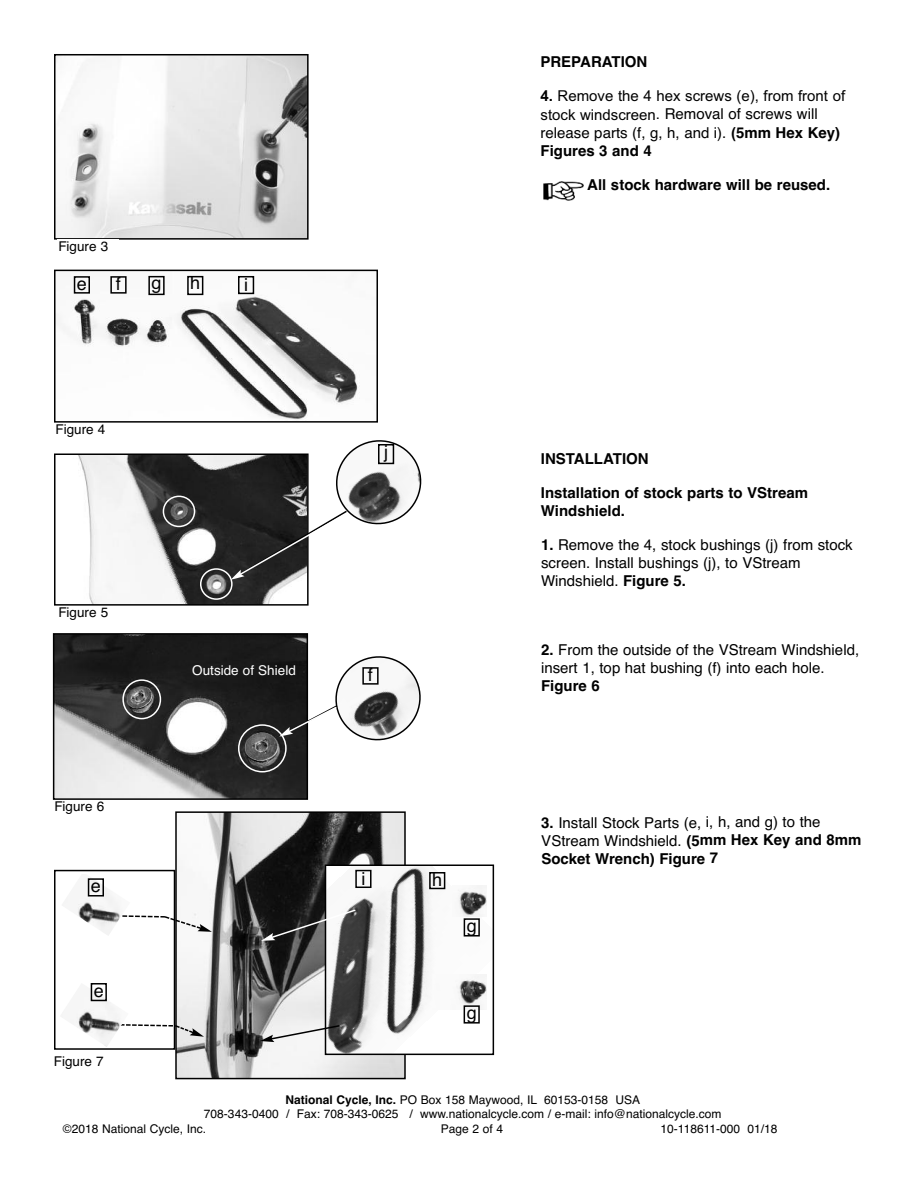
<style>
.page{position:relative;width:918px;height:1188px;background:#fff}
.page>*{position:absolute;margin:0;border:0;box-sizing:border-box;transform-origin:0 0}
.t1{font:18px "Helvetica";color:#000}
.t2{font:15px/18px "Helvetica";color:#000}
.t3{font:700 15px/18.1px "Helvetica";color:#000}
.t4{font:15px "Arial";color:#000}
.t5{font:13.5px "Helvetica";color:#000}
.t6{font:13.5px "Helvetica";color:#fff}
.t7{font:12px "Helvetica";color:#000}
.s1{font-weight:700}
.s2{font-family:"Arial"}
.s3{font-family:"Arial";font-weight:700}
</style>
<div class="page">
<svg style="left:477px;top:864px;width:18px;height:39px"></svg>
<img style="left:57px;top:57px;width:249px;height:180px">
<div style="left:54px;top:54px;width:255px;height:186px;border:2px solid #000"></div>
<img style="left:544px;top:182px;width:40px;height:19px">
<img style="left:57px;top:275px;width:303px;height:145px">
<div style="left:54px;top:270px;width:324px;height:153px;border:2px solid #000"></div>
<div style="left:187px;top:276px;width:16px;height:19px;border:2px solid #000"></div>
<div style="left:74px;top:276px;width:16px;height:18px;border:2px solid #000"></div>
<div style="left:110px;top:276px;width:17px;height:18px;border:2px solid #000"></div>
<div style="left:148px;top:276px;width:17px;height:19px;border:2px solid #000"></div>
<div style="left:238px;top:276px;width:16px;height:18px;border:2px solid #000"></div>
<img style="left:78px;top:456px;width:192px;height:147px">
<div style="left:54px;top:453px;width:255px;height:153px;border:2px solid #000"></div>
<img style="left:56px;top:636px;width:249px;height:161px">
<div style="left:53px;top:633px;width:255px;height:167px;border:2px solid #000"></div>
<svg style="left:122px;top:679px;width:39px;height:40px;background:#585858"></svg>
<svg style="left:238px;top:650px;width:183px;height:122px"></svg>
<svg style="left:163px;top:440px;width:259px;height:160px"></svg>
<div style="left:362px;top:667px;width:17px;height:18px;border:2px solid #000"></div>
<img style="left:178px;top:814px;width:225px;height:262px">
<div style="left:175px;top:811px;width:231px;height:268px;border:2px solid #000"></div>
<div style="left:54px;top:870px;width:121px;height:180px;border:2px solid #000"></div>
<img style="left:328px;top:868px;width:163px;height:184px">
<div style="left:325px;top:865px;width:169px;height:190px;border:2px solid #000"></div>
<svg style="left:261px;top:908px;width:96px;height:33px"></svg>
<svg style="left:260px;top:1024px;width:81px;height:18px"></svg>
<div style="left:429px;top:872px;width:16px;height:17px;border:2px solid #000"></div>
<img style="left:452px;top:886px;width:35px;height:31px">
<img style="left:433px;top:974px;width:54px;height:36px">
<svg style="left:61px;top:872px;width:151px;height:64px"></svg>
<img style="left:61px;top:873px;width:69px;height:63px">
<svg style="left:129px;top:983px;width:75px;height:64px"></svg>
<img style="left:76px;top:983px;width:53px;height:64px">
<div style="left:88px;top:878px;width:16px;height:19px;border:2px solid #000"></div>
<div style="left:91px;top:983px;width:16px;height:18px;border:2px solid #000"></div>
<div style="left:355px;top:870px;width:17px;height:18px;border:2px solid #000"></div>
<div style="left:464px;top:918px;width:16px;height:19px;border:2px solid #000"></div>
<div style="left:464px;top:1005px;width:16px;height:19px;border:2px solid #000"></div>
<p class="t5" style="left:58px;top:239px;width:51px">Figure 3</p>
<p class="t1" style="left:77px;top:273px;width:12px">e</p>
<p class="t1" style="left:116px;top:273px;width:7px">f</p>
<p class="t1" style="left:152px;top:273px;width:12px">g</p>
<p class="t1" style="left:190px;top:273px;width:12px">h</p>
<p class="t1" style="left:244px;top:274px;width:5px">i</p>
<p class="t5" style="left:56px;top:422px;width:51px">Figure 4</p>
<p class="t5" style="left:58px;top:605px;width:51px">Figure 5</p>
<p class="t5" style="left:54px;top:799px;width:51px">Figure 6</p>
<p class="t1" style="left:91px;top:875px;width:12px">e</p>
<p class="t1" style="left:94px;top:980px;width:12px">e</p>
<p class="t5" style="left:54px;top:1054px;width:51px">Figure 7</p>
<p class="t6" style="left:192px;top:662px;width:105px">Outside of Shield</p>
<p class="t3" style="left:540px;top:53px;width:108px">PREPARATION</p>
<p class="t4" style="left:541px;top:87px;width:306px"><span class="s1">4.</span> Remove the 4 hex screws (e), from front of</p>
<p class="t2" style="left:541px;top:105px;width:301px;line-height:18.5px"><span class="s2">stock windscreen.</span> Removal of screws will release parts (f, g, h, and i). <span class="s3">(</span><span class="s1">5mm Hex Key)<br>Figures 3 and 4</span></p>
<p class="t3" style="left:587px;top:176px;width:245px">All stock hardware will be reused.</p>
<p class="t1" style="left:384px;top:441px;width:5px">j</p>
<p class="t1" style="left:368px;top:664px;width:7px">f</p>
<p class="t1" style="left:361px;top:868px;width:5px">i</p>
<p class="t1" style="left:432px;top:869px;width:12px">h</p>
<p class="t1" style="left:467px;top:915px;width:12px">g</p>
<p class="t1" style="left:467px;top:1002px;width:12px">g</p>
<p class="t3" style="left:541px;top:450px;width:109px">INSTALLATION</p>
<p class="t3" style="left:541px;top:484px;width:269px">Installation of stock parts to VStream<br>Windshield.</p>
<p class="t2" style="left:541px;top:536px;width:313px"><span class="s1">1.</span> Remove the 4, stock bushings (j) from stock screen. Install bushings (j), to VStream<br>Windshield. <span class="s1">Figure 5.</span></p>
<p class="t2" style="left:541px;top:641px;width:320px"><span class="s1">2.</span> From the outside of the VStream Windshield, insert 1, top hat bushing (f) into each hole.</p>
<p class="t3" style="left:541px;top:677px;width:60px">Figure 6</p>
<p class="t2" style="left:541px;top:813px;width:322px"><span class="s1">3.</span> Install Stock Parts (e, i, h, and g) to the<br>VStream Windshield. <span class="s1">(5mm Hex Key and 8mm<br>Socket Wrench) Figure 7</span></p>
<p class="t7" style="left:285px;top:1093px;width:356px"><span class="s1">National Cycle, Inc.</span> PO Box 158 Maywood, IL 60153-0158 USA</p>
<p class="t7" style="left:204px;top:1107px;width:519px">708-343-0400 / Fax: 708-343-0625 / www.nationalcycle.com / e-mail: info@nationalcycle.com</p>
<p class="t7" style="left:63px;top:1122px;width:145px">©2018 National Cycle, Inc.</p>
<p class="t7" style="left:441px;top:1122px;width:64px">Page 2 of 4</p>
<p class="t7" style="left:661px;top:1122px;width:118px">10-118611-000 01/18</p>
</div>
